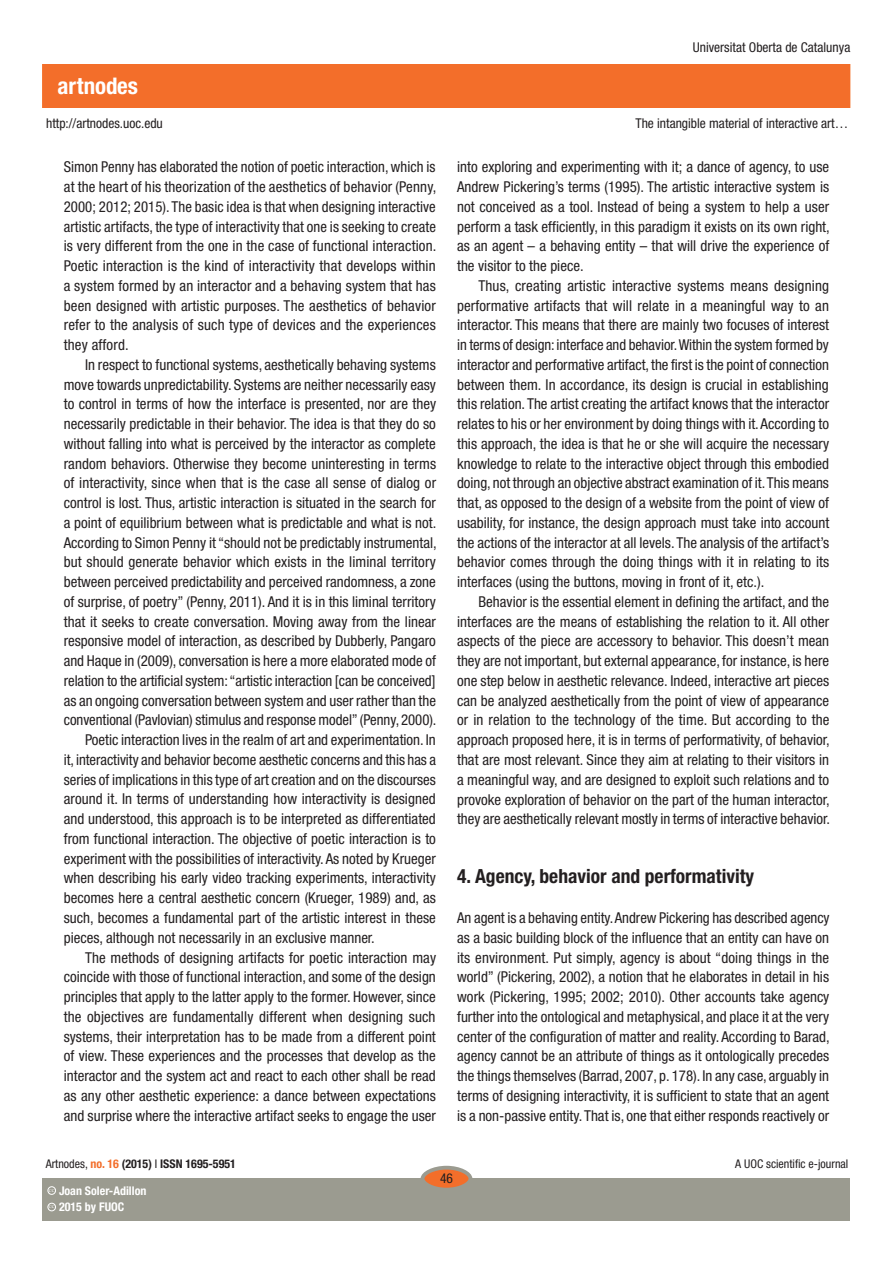
<style>
.page{position:relative;width:893px;height:1263px;background:#fff}
.page>*{position:absolute;margin:0;border:0;box-sizing:border-box;transform-origin:0 0}
.t1{font:700 condensed 22.95px "Helvetica Neue LT Std";color:#fff}
.t2{font:700 condensed 19.5px "Helvetica Neue LT Std";color:#231f20}
.t3{font:condensed 15px/19.8px "Helvetica Neue LT Std";color:#231f20;text-align:justify}
.t4{font:condensed 13.5px "Helvetica Neue LT Std";color:#231f20}
.t5{font:700 condensed 12px "Helvetica Neue LT Std";color:#231f20}
.t6{font:700 condensed 12px "Helvetica Neue LT Std";color:#fff}
.t7{font:condensed 12px "Helvetica Neue LT Std";color:#231f20}
.t8{font:600 3.9px "Adobe Caslon Pro";color:#fff}
.s1{font-weight:400}
.s2{color:#f36e2a}
</style>
<div class="page">
<div style="left:43px;top:65px;width:807px;height:42px;background:#f36e2a"></div>
<div style="left:43px;top:1178px;width:807px;height:42px;background:#9b9b90"></div>
<div style="left:422px;top:1168px;width:48px;height:21px;background:#f36e2a;border-radius:50%"></div>
<div style="left:421px;top:1166px;width:51px;height:25px;border:4px solid #9b9b90;border-radius:50%"></div>
<div style="left:48px;top:1186px;width:8px;height:8px;border:1px solid #fff;border-radius:50%"></div>
<div style="left:48px;top:1203px;width:8px;height:8px;border:1px solid #fff;border-radius:50%"></div>
<h1 class="t1" style="left:58px;top:72px;width:82px">artnodes</h1>
<p class="t4" style="left:693px;top:40px;width:159px">Universitat Oberta de Catalunya</p>
<p class="t4" style="left:46px;top:115px;width:118px">http://artnodes.uoc.edu</p>
<p class="t4" style="left:635px;top:115px;width:214px">The intangible material of interactive art…</p>
<p class="t3" style="left:64px;top:157px;width:374px">Simon Penny has elaborated the notion of poetic interaction, which is at the heart of his theorization of the aesthetics of behavior (Penny, 2000; 2012; 2015). The basic idea is that when designing interactive artistic artifacts, the type of interactivity that one is seeking to create is very different from the one in the case of functional interaction.<br>Poetic interaction is the kind of interactivity that develops within a system formed by an interactor and a behaving system that has been designed with artistic purposes. The aesthetics of behavior refer to the analysis of such type of devices and the experiences they afford.</p>
<p class="t3" style="left:85px;top:355px;width:352px">In respect to functional systems, aesthetically behaving systems</p>
<p class="t3" style="left:64px;top:374px;width:374px">move towards unpredictability. Systems are neither necessarily easy</p>
<p class="t3" style="left:64px;top:394px;width:374px">to control in terms of how the interface is presented, nor are they</p>
<p class="t3" style="left:64px;top:414px;width:374px">necessarily predictable in their behavior. The idea is that they do so</p>
<p class="t3" style="left:64px;top:434px;width:374px">without falling into what is perceived by the interactor as complete</p>
<p class="t3" style="left:64px;top:453px;width:374px">random behaviors. Otherwise they become uninteresting in terms</p>
<p class="t3" style="left:64px;top:473px;width:374px">of interactivity, since when that is the case all sense of dialog or</p>
<p class="t3" style="left:64px;top:493px;width:374px">control is lost. Thus, artistic interaction is situated in the search for</p>
<p class="t3" style="left:64px;top:513px;width:374px">a point of equilibrium between what is predictable and what is not.</p>
<p class="t3" style="left:64px;top:532px;width:374px">According to Simon Penny it “should not be predictably instrumental,</p>
<p class="t3" style="left:64px;top:552px;width:374px">but should generate behavior which exists in the liminal territory</p>
<p class="t3" style="left:64px;top:572px;width:374px">between perceived predictability and perceived randomness, a zone</p>
<p class="t3" style="left:64px;top:592px;width:374px">of surprise, of poetry” (Penny, 2011). And it is in this liminal territory</p>
<p class="t3" style="left:64px;top:611px;width:374px">that it seeks to create conversation. Moving away from the linear</p>
<p class="t3" style="left:64px;top:631px;width:374px">responsive model of interaction, as described by Dubberly, Pangaro</p>
<p class="t3" style="left:64px;top:651px;width:374px">and Haque in (2009), conversation is here a more elaborated mode of</p>
<p class="t3" style="left:64px;top:671px;width:373px">relation to the artificial system: “artistic interaction [can be conceived]</p>
<p class="t3" style="left:64px;top:690px;width:374px">as an ongoing conversation between system and user rather than the</p>
<p class="t3" style="left:64px;top:710px;width:374px">conventional (Pavlovian) stimulus and response model” (Penny, 2000).</p>
<p class="t3" style="left:85px;top:730px;width:352px">Poetic interaction lives in the realm of art and experimentation. In</p>
<p class="t3" style="left:64px;top:750px;width:374px">it, interactivity and behavior become aesthetic concerns and this has a</p>
<p class="t3" style="left:64px;top:769px;width:374px">series of implications in this type of art creation and on the discourses</p>
<p class="t3" style="left:64px;top:789px;width:373px">around it. In terms of understanding how interactivity is designed</p>
<p class="t3" style="left:64px;top:809px;width:374px">and understood, this approach is to be interpreted as differentiated</p>
<p class="t3" style="left:64px;top:829px;width:374px">from functional interaction. The objective of poetic interaction is to</p>
<p class="t3" style="left:64px;top:848px;width:374px">experiment with the possibilities of interactivity. As noted by Krueger</p>
<p class="t3" style="left:64px;top:868px;width:374px">when describing his early video tracking experiments, interactivity</p>
<p class="t3" style="left:64px;top:888px;width:374px">becomes here a central aesthetic concern (Krueger, 1989) and, as</p>
<p class="t3" style="left:64px;top:908px;width:374px">such, becomes a fundamental part of the artistic interest in these</p>
<p class="t3" style="left:64px;top:927px;width:313px">pieces, although not necessarily in an exclusive manner.</p>
<p class="t3" style="left:85px;top:947px;width:353px">The methods of designing artifacts for poetic interaction may</p>
<p class="t3" style="left:64px;top:967px;width:374px">coincide with those of functional interaction, and some of the design</p>
<p class="t3" style="left:64px;top:987px;width:374px">principles that apply to the latter apply to the former. However, since</p>
<p class="t3" style="left:64px;top:1006px;width:373px">the objectives are fundamentally different when designing such</p>
<p class="t3" style="left:64px;top:1026px;width:374px">systems, their interpretation has to be made from a different point</p>
<p class="t3" style="left:64px;top:1046px;width:373px">of view. These experiences and the processes that develop as the</p>
<p class="t3" style="left:64px;top:1066px;width:374px">interactor and the system act and react to each other shall be read</p>
<p class="t3" style="left:64px;top:1085px;width:374px">as any other aesthetic experience: a dance between expectations</p>
<p class="t3" style="left:64px;top:1105px;width:374px">and surprise where the interactive artifact seeks to engage the user</p>
<p class="t3" style="left:457px;top:157px;width:374px">into exploring and experimenting with it; a dance of agency, to use Andrew Pickering’s terms (1995). The artistic interactive system is not conceived as a tool. Instead of being a system to help a user perform a task efficiently, in this paradigm it exists on its own right, as an agent – a behaving entity – that will drive the experience of the visitor to the piece.</p>
<p class="t3" style="left:457px;top:276px;width:374px;text-indent:21px">Thus, creating artistic interactive systems means designing performative artifacts that will relate in a meaningful way to an interactor. This means that there are mainly two focuses of interest in terms of design: interface and behavior. Within the system formed by interactor and performative artifact, the first is the point of connection between them. In accordance, its design is crucial in establishing this relation. The artist creating the artifact knows that the interactor relates to his or her environment by doing things with it. According to this approach, the idea is that he or she will acquire the necessary knowledge to relate to the interactive object through this embodied doing, not through an objective abstract examination of it. This means that, as opposed to the design of a website from the point of view of usability, for instance, the design approach must take into account the actions of the interactor at all levels. The analysis of the artifact’s behavior comes through the doing things with it in relating to its interfaces (using the buttons, moving in front of it, etc.).</p>
<p class="t3" style="left:457px;top:592px;width:374px;text-indent:21px">Behavior is the essential element in defining the artifact, and the interfaces are the means of establishing the relation to it. All other aspects of the piece are accessory to behavior. This doesn’t mean they are not important, but external appearance, for instance, is here one step below in aesthetic relevance. Indeed, interactive art pieces can be analyzed aesthetically from the point of view of appearance or in relation to the technology of the time. But according to the approach proposed here, it is in terms of performativity, of behavior, that are most relevant. Since they aim at relating to their visitors in a meaningful way, and are designed to exploit such relations and to provoke exploration of behavior on the part of the human interactor, they are aesthetically relevant mostly in terms of interactive behavior.</p>
<h2 class="t2" style="left:457px;top:865px;width:299px">4. Agency, behavior and performativity</h2>
<p class="t3" style="left:457px;top:908px;width:374px">An agent is a behaving entity. Andrew Pickering has described agency as a basic building block of the influence that an entity can have on its environment. Put simply, agency is about “doing things in the world” (Pickering, 2002), a notion that he elaborates in detail in his work (Pickering, 1995; 2002; 2010). Other accounts take agency further into the ontological and metaphysical, and place it at the very center of the configuration of matter and reality. According to Barad, agency cannot be an attribute of things as it ontologically precedes the things themselves (Barrad, 2007, p. 178). In any case, arguably in terms of designing interactivity, it is sufficient to state that an agent is a non-passive entity. That is, one that either responds reactively or</p>
<p class="t5" style="left:46px;top:1157px;width:192px"><span class="s1">Artnodes,</span> <span class="s2">no. 16</span> (2015) <span class="s1">I</span> ISSN 1695-5951</p>
<p class="t7" style="left:735px;top:1157px;width:115px">A UOC scientific e-journal</p>
<p class="t8" style="left:49px;top:1188px;width:7px">CC</p>
<p class="t6" style="left:59px;top:1183px;width:89px">Joan Soler-Adillon</p>
<p class="t8" style="left:49px;top:1205px;width:7px">CC</p>
<p class="t6" style="left:59px;top:1200px;width:67px">2015 by FUOC</p>
<p class="t4" style="left:440px;top:1171px;width:14px">46</p>
</div>
